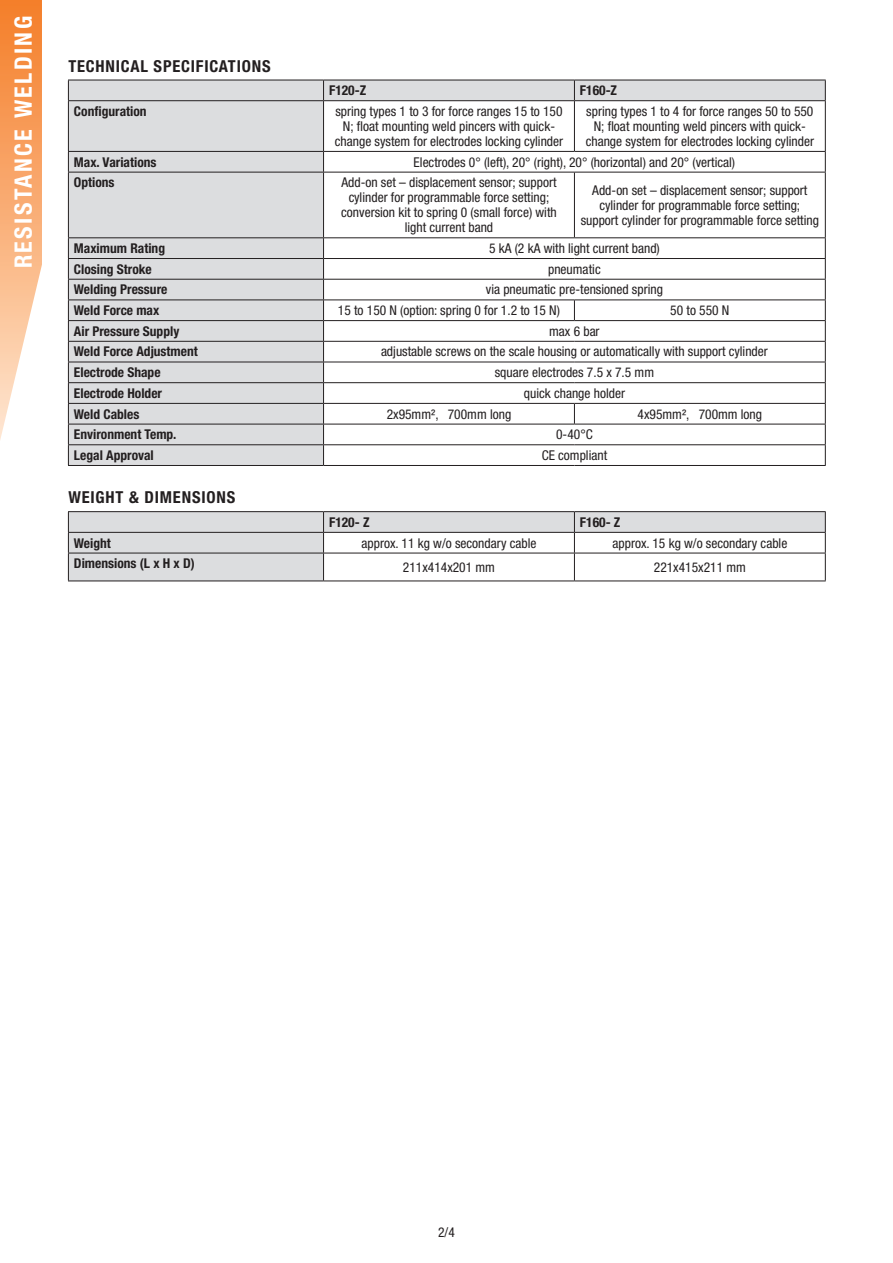
<style>
.page{position:relative;width:893px;height:1263px;background:#fff}
.page>*{position:absolute;margin:0;border:0;box-sizing:border-box;transform-origin:0 0}
.t1{font:700 condensed 24px "Helvetica Neue LT Std";letter-spacing:.1em;color:#fff}
._05-sectie_headers{font:700 condensed 16.5px "Helvetica Neue LT Std";letter-spacing:.05em;color:#231f20}
._12-tabeltekst_norm{font:condensed 13.5px/15px "Helvetica Neue LT Std";color:#231f20;text-align:center}
._11-tabeltekst_link{font:700 condensed 13.5px "Helvetica Neue LT Std";color:#231f20}
.Master-pagcijfer{font:condensed 13.5px "Helvetica Neue LT Std";color:#231f20}
</style>
<div class="page">
<svg style="left:69px;top:81px;width:756px;height:384px"></svg>
<svg style="left:574px;top:81px;width:1px;height:19px"></svg>
<hr style="left:68px;top:80px;width:256px;height:1px;background:#231f20">
<hr style="left:324px;top:80px;width:250px;height:1px;background:#231f20">
<hr style="left:574px;top:80px;width:252px;height:1px;background:#231f20">
<svg style="left:825px;top:80px;width:1px;height:20px"></svg>
<hr style="left:68px;top:100px;width:256px;height:1px;background:#231f20">
<hr style="left:68px;top:151px;width:256px;height:1px;background:#231f20">
<hr style="left:68px;top:172px;width:256px;height:1px;background:#231f20">
<hr style="left:68px;top:237px;width:256px;height:1px;background:#231f20">
<hr style="left:68px;top:258px;width:256px;height:1px;background:#231f20">
<hr style="left:68px;top:279px;width:256px;height:1px;background:#231f20">
<hr style="left:68px;top:299px;width:256px;height:1px;background:#231f20">
<hr style="left:68px;top:320px;width:256px;height:1px;background:#231f20">
<hr style="left:68px;top:341px;width:256px;height:1px;background:#231f20">
<hr style="left:68px;top:362px;width:256px;height:1px;background:#231f20">
<hr style="left:68px;top:382px;width:256px;height:1px;background:#231f20">
<hr style="left:68px;top:403px;width:256px;height:1px;background:#231f20">
<hr style="left:68px;top:424px;width:256px;height:1px;background:#231f20">
<hr style="left:324px;top:100px;width:250px;height:1px;background:#231f20">
<hr style="left:574px;top:100px;width:252px;height:1px;background:#231f20">
<hr style="left:574px;top:101px;width:1px;height:50px;background:#231f20">
<hr style="left:825px;top:101px;width:1px;height:50px;background:#231f20">
<hr style="left:324px;top:151px;width:250px;height:1px;background:#231f20">
<hr style="left:574px;top:151px;width:252px;height:1px;background:#231f20">
<svg style="left:825px;top:152px;width:1px;height:20px"></svg>
<hr style="left:324px;top:172px;width:250px;height:1px;background:#231f20">
<hr style="left:574px;top:172px;width:252px;height:1px;background:#231f20">
<hr style="left:574px;top:172px;width:1px;height:65px;background:#231f20">
<hr style="left:825px;top:172px;width:1px;height:65px;background:#231f20">
<hr style="left:324px;top:237px;width:250px;height:1px;background:#231f20">
<hr style="left:574px;top:237px;width:252px;height:1px;background:#231f20">
<hr style="left:324px;top:258px;width:250px;height:1px;background:#231f20">
<hr style="left:574px;top:258px;width:252px;height:1px;background:#231f20">
<hr style="left:324px;top:279px;width:250px;height:1px;background:#231f20">
<hr style="left:574px;top:279px;width:252px;height:1px;background:#231f20">
<hr style="left:324px;top:299px;width:250px;height:1px;background:#231f20">
<hr style="left:574px;top:299px;width:252px;height:1px;background:#231f20">
<svg style="left:574px;top:300px;width:1px;height:20px"></svg>
<hr style="left:324px;top:320px;width:250px;height:1px;background:#231f20">
<hr style="left:574px;top:320px;width:252px;height:1px;background:#231f20">
<hr style="left:324px;top:341px;width:250px;height:1px;background:#231f20">
<hr style="left:574px;top:341px;width:252px;height:1px;background:#231f20">
<hr style="left:324px;top:362px;width:250px;height:1px;background:#231f20">
<hr style="left:574px;top:362px;width:252px;height:1px;background:#231f20">
<hr style="left:324px;top:382px;width:250px;height:1px;background:#231f20">
<hr style="left:574px;top:382px;width:252px;height:1px;background:#231f20">
<hr style="left:324px;top:403px;width:250px;height:1px;background:#231f20">
<hr style="left:574px;top:403px;width:252px;height:1px;background:#231f20">
<svg style="left:574px;top:404px;width:1px;height:20px"></svg>
<hr style="left:324px;top:424px;width:250px;height:1px;background:#231f20">
<hr style="left:324px;top:444px;width:250px;height:1px;background:#231f20">
<hr style="left:574px;top:444px;width:252px;height:1px;background:#231f20">
<hr style="left:324px;top:465px;width:250px;height:1px;background:#231f20">
<hr style="left:574px;top:465px;width:252px;height:1px;background:#231f20">
<hr style="left:574px;top:424px;width:252px;height:1px;background:#231f20">
<svg style="left:825px;top:238px;width:1px;height:227px"></svg>
<svg style="left:68px;top:80px;width:1px;height:20px"></svg>
<svg style="left:323px;top:80px;width:1px;height:20px"></svg>
<hr style="left:68px;top:101px;width:1px;height:50px;background:#231f20">
<hr style="left:323px;top:101px;width:1px;height:50px;background:#231f20">
<svg style="left:68px;top:152px;width:1px;height:20px"></svg>
<svg style="left:323px;top:152px;width:1px;height:20px"></svg>
<hr style="left:68px;top:172px;width:1px;height:65px;background:#231f20">
<hr style="left:323px;top:172px;width:1px;height:65px;background:#231f20">
<hr style="left:68px;top:444px;width:256px;height:1px;background:#231f20">
<svg style="left:68px;top:238px;width:1px;height:227px"></svg>
<svg style="left:323px;top:238px;width:1px;height:227px"></svg>
<hr style="left:68px;top:465px;width:256px;height:1px;background:#231f20">
<svg style="left:69px;top:512px;width:756px;height:69px;fill:#dcdddf"></svg>
<hr style="left:324px;top:511px;width:250px;height:1px;background:#231f20">
<hr style="left:574px;top:511px;width:252px;height:1px;background:#231f20">
<hr style="left:68px;top:532px;width:256px;height:1px;background:#231f20">
<hr style="left:68px;top:553px;width:256px;height:1px;background:#231f20">
<hr style="left:324px;top:553px;width:250px;height:1px;background:#231f20">
<hr style="left:574px;top:553px;width:252px;height:1px;background:#231f20">
<svg style="left:574px;top:512px;width:1px;height:69px"></svg>
<hr style="left:324px;top:532px;width:250px;height:1px;background:#231f20">
<hr style="left:574px;top:532px;width:252px;height:1px;background:#231f20">
<svg style="left:825px;top:512px;width:1px;height:69px"></svg>
<hr style="left:324px;top:581px;width:250px;height:1px;background:#231f20">
<hr style="left:574px;top:581px;width:252px;height:1px;background:#231f20">
<hr style="left:68px;top:511px;width:256px;height:1px;background:#231f20">
<svg style="left:68px;top:512px;width:1px;height:69px"></svg>
<svg style="left:323px;top:512px;width:1px;height:69px"></svg>
<hr style="left:68px;top:581px;width:256px;height:1px;background:#231f20">
<svg style="left:0;top:0;width:42px;height:440px"></svg>
<h1 class="t1" style="left:9px;top:268px;width:254px;rotate:-90deg">RESISTANCE WELDING</h1>
<p class="_05-sectie_headers" style="left:68px;top:56px;width:204px">TECHNICAL SPECIFICATIONS</p>
<p class="_11-tabeltekst_link" style="left:329px;top:82px;width:39px">F120-Z</p>
<p class="_11-tabeltekst_link" style="left:580px;top:82px;width:39px">F160-Z</p>
<p class="_11-tabeltekst_link" style="left:74px;top:103px;width:74px">Configuration</p>
<p class="_12-tabeltekst_norm" style="left:335px;top:104px;width:230px">spring types 1 to 3 for force ranges 15 to 150<br>N; float mounting weld pincers with quick&shy;change system for electrodes locking cylinder</p>
<p class="_12-tabeltekst_norm" style="left:586px;top:104px;width:230px">spring types 1 to 4 for force ranges 50 to 550<br>N; float mounting weld pincers with quick&shy;change system for electrodes locking cylinder</p>
<p class="_11-tabeltekst_link" style="left:74px;top:154px;width:84px">Max. Variations</p>
<p class="_12-tabeltekst_norm" style="left:414px;top:154px;width:323px">Electrodes 0° (left), 20° (right), 20° (horizontal) and 20° (vertical)</p>
<p class="_11-tabeltekst_link" style="left:74px;top:174px;width:42px">Options</p>
<p class="_12-tabeltekst_norm" style="left:341px;top:175px;width:217px">Add-on set – displacement sensor; support cylinder for programmable force setting; conversion kit to spring 0 (small force) with light current band</p>
<p class="_12-tabeltekst_norm" style="left:581px;top:182px;width:240px">Add-on set – displacement sensor; support cylinder for programmable force setting; support cylinder for programmable force setting</p>
<p class="_11-tabeltekst_link" style="left:74px;top:240px;width:93px">Maximum Rating</p>
<p class="_12-tabeltekst_norm" style="left:489px;top:241px;width:172px">5 kA (2 kA with light current band)</p>
<p class="_11-tabeltekst_link" style="left:74px;top:261px;width:79px">Closing Stroke</p>
<p class="_12-tabeltekst_norm" style="left:548px;top:261px;width:54px">pneumatic</p>
<p class="_11-tabeltekst_link" style="left:74px;top:281px;width:95px">Welding Pressure</p>
<p class="_12-tabeltekst_norm" style="left:486px;top:282px;width:179px">via pneumatic pre-tensioned spring</p>
<p class="_11-tabeltekst_link" style="left:74px;top:302px;width:87px">Weld Force max</p>
<p class="_12-tabeltekst_norm" style="left:338px;top:303px;width:224px">15 to 150 N (option: spring 0 for 1.2 to 15 N)</p>
<p class="_12-tabeltekst_norm" style="left:670px;top:303px;width:61px">50 to 550 N</p>
<p class="_11-tabeltekst_link" style="left:74px;top:323px;width:107px">Air Pressure Supply</p>
<p class="_12-tabeltekst_norm" style="left:549px;top:323px;width:52px">max 6 bar</p>
<p class="_11-tabeltekst_link" style="left:74px;top:343px;width:125px">Weld Force Adjustment</p>
<p class="_12-tabeltekst_norm" style="left:381px;top:344px;width:388px">adjustable screws on the scale housing or automatically with support cylinder</p>
<p class="_11-tabeltekst_link" style="left:74px;top:364px;width:88px">Electrode Shape</p>
<p class="_12-tabeltekst_norm" style="left:495px;top:365px;width:161px">square electrodes 7.5 x 7.5 mm</p>
<p class="_11-tabeltekst_link" style="left:74px;top:385px;width:90px">Electrode Holder</p>
<p class="_12-tabeltekst_norm" style="left:524px;top:385px;width:103px">quick change holder</p>
<p class="_11-tabeltekst_link" style="left:74px;top:406px;width:67px">Weld Cables</p>
<p class="_12-tabeltekst_norm" style="left:387px;top:406px;width:126px">2x95mm², 700mm long</p>
<p class="_12-tabeltekst_norm" style="left:638px;top:406px;width:126px">4x95mm², 700mm long</p>
<p class="_11-tabeltekst_link" style="left:74px;top:426px;width:104px">Environment Temp.</p>
<p class="_12-tabeltekst_norm" style="left:556px;top:427px;width:38px">0-40°C</p>
<p class="_11-tabeltekst_link" style="left:74px;top:447px;width:81px">Legal Approval</p>
<p class="_12-tabeltekst_norm" style="left:542px;top:448px;width:67px">CE compliant</p>
<p class="_05-sectie_headers" style="left:68px;top:487px;width:168px">WEIGHT &amp; DIMENSIONS</p>
<p class="_11-tabeltekst_link" style="left:329px;top:514px;width:42px">F120- Z</p>
<p class="_11-tabeltekst_link" style="left:580px;top:514px;width:42px">F160- Z</p>
<p class="_11-tabeltekst_link" style="left:74px;top:534px;width:39px">Weight</p>
<p class="_12-tabeltekst_norm" style="left:361px;top:535px;width:176px">approx. 11 kg w/o secondary cable</p>
<p class="_12-tabeltekst_norm" style="left:612px;top:535px;width:176px">approx. 15 kg w/o secondary cable</p>
<p class="_11-tabeltekst_link" style="left:74px;top:555px;width:122px">Dimensions (L x H x D)</p>
<p class="_12-tabeltekst_norm" style="left:403px;top:559px;width:94px">211x414x201 mm</p>
<p class="_12-tabeltekst_norm" style="left:654px;top:559px;width:94px">221x415x211 mm</p>
<p class="Master-pagcijfer" style="left:438px;top:1225px;width:18px">2/4</p>
</div>
